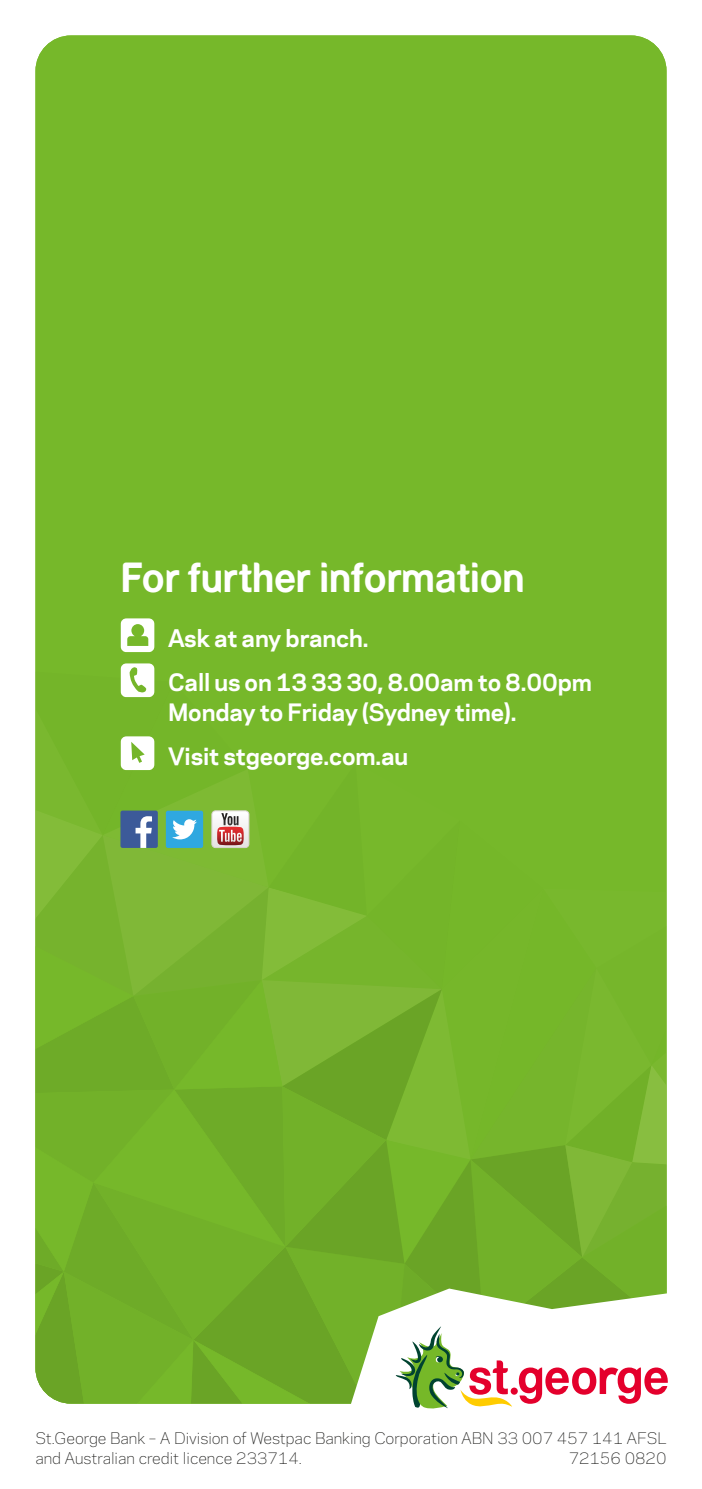
<style>
.page{position:relative;width:702px;height:1489px;background:#fff}
.page>*{position:absolute;margin:0;border:0;box-sizing:border-box;transform-origin:0 0}
.t1{font:37.5px "Dragon Bold 2";color:#fff}
.t2{font:700 22.5px/44.2px "Polaris";letter-spacing:-.005em;color:#fff}
.t3{font:300 15px/20px "Polaris";letter-spacing:-.005em;color:#1a1a18}
</style>
<div class="page">
<div style="left:35px;top:35px;width:631px;height:628px;background:#76b82a"></div>
<svg style="left:120px;top:618px;width:35px;height:34px"></svg>
<svg style="left:35px;top:663px;width:633px;height:746px;background:#7eb63a"></svg>
<h1 class="t1" style="left:120px;top:558px;width:406px">For further information</h1>
<h2 class="t2" style="left:168px;top:614px;width:425px">Ask at any branch.<br>Call us on 13 33 30, 8.00am to 8.00pm</h2>
<h2 class="t2" style="left:168px;top:688px;width:350px">Monday to Friday (Sydney time).<br>Visit stgeorge.com.au</h2>
<p class="t3" style="left:35px;top:1426px;width:632px">St.George Bank – A Division of Westpac Banking Corporation ABN 33 007 457 141 AFSL and Australian credit licence 233714.</p>
<p class="t3" style="left:568px;top:1446px;width:99px">72156 0820</p>
</div>
